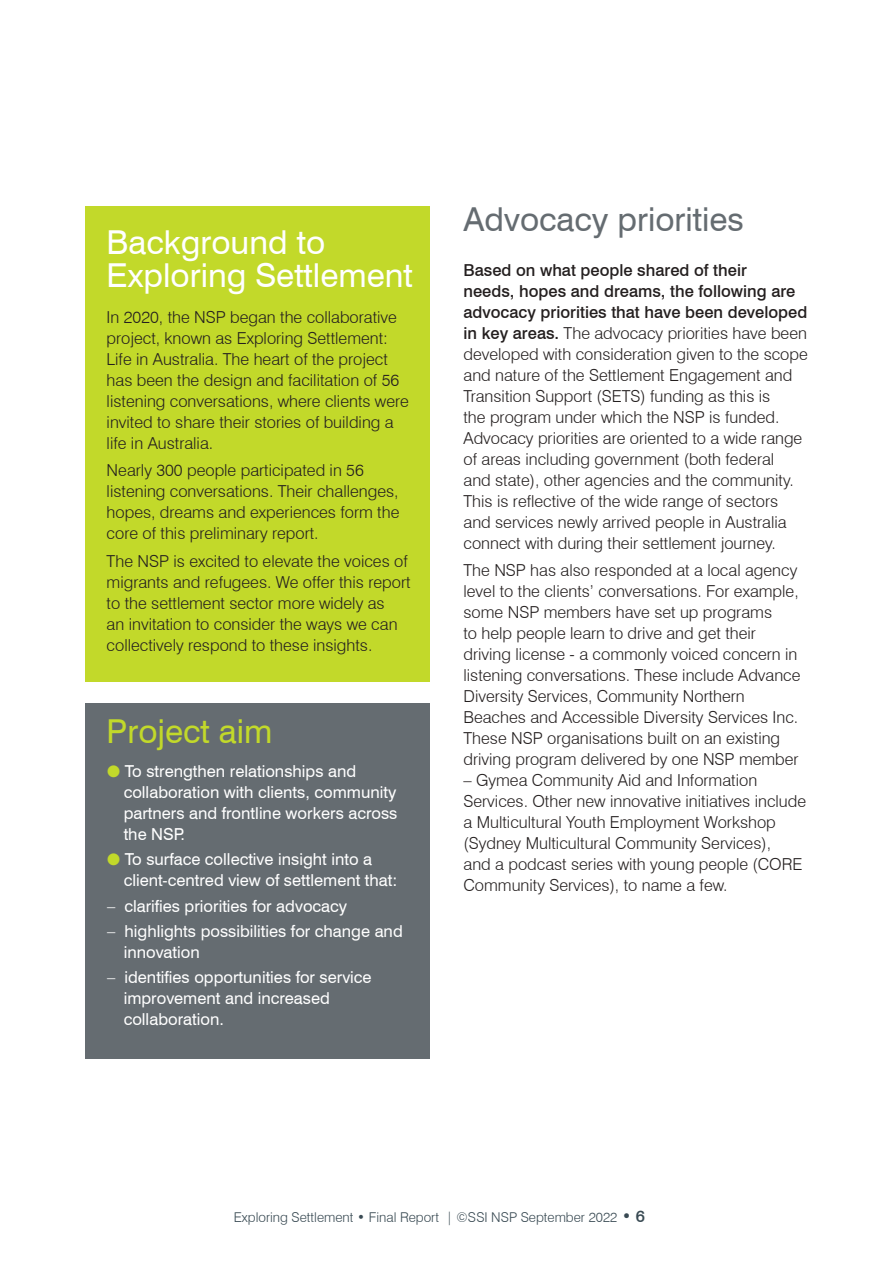
<style>
.page{position:relative;width:893px;height:1263px;background:#fff}
.page>*{position:absolute;margin:0;border:0;box-sizing:border-box;transform-origin:0 0}
.t1{font:33px/33px "Swiss 721 BT";color:#fff}
.t2{font:33px "Swiss 721 BT";color:#656c71}
.t3{font:33px "Swiss 721 BT";color:#c2d92a}
.t4{font:300 16.5px/21px "Swiss 721 BT";color:#241f1f}
.t5{font:16.5px/21px "Swiss 721 BT";color:#fff}
.t6{font:300 13.5px "Swiss 721 BT";color:#394a53}
.s1{color:#c2d92a}
.s2{font-weight:500}
.s3{font-size:16.5px}
.s4{font-weight:500;font-size:16.5px}
</style>
<div class="page">
<div style="left:85px;top:206px;width:344px;height:475px;background:#c2d92a"></div>
<div style="left:85px;top:703px;width:344px;height:356px;background:#656c71"></div>
<h1 class="t1" style="left:107px;top:225px;width:308px">Background to<br>Exploring Settlement</h1>
<p class="t4" style="left:107px;top:306px;width:304px">In 2020, the NSP began the collaborative project, known as Exploring Settlement:<br>Life in Australia. The heart of the project has been the design and facilitation of 56 listening conversations, where clients were invited to share their stories of building a life in Australia.</p>
<p class="t4" style="left:107px;top:460px;width:294px">Nearly 300 people participated in 56 listening conversations. Their challenges, hopes, dreams and experiences form the core of this preliminary report.</p>
<p class="t4" style="left:107px;top:550px;width:305px">The NSP is excited to elevate the voices of migrants and refugees. We offer this report to the settlement sector more widely as<br>an invitation to consider the ways we can collectively respond to these insights.</p>
<h1 class="t3" style="left:107px;top:711px;width:167px">Project aim</h1>
<p class="t5" style="left:124px;top:760px;width:275px;text-indent:-16px"><span class="s1">●</span> To strengthen relationships and collaboration with clients, community partners and frontline workers across the NSP.</p>
<p class="t5" style="left:124px;top:849px;width:275px;text-indent:-16px"><span class="s1">●</span> To surface collective insight into a client-centred view of settlement that:</p>
<p class="t5" style="left:107px;top:895px;width:242px">– clarifies priorities for advocacy</p>
<p class="t5" style="left:124px;top:920px;width:281px;text-indent:-16px">– highlights possibilities for change and innovation</p>
<p class="t5" style="left:124px;top:966px;width:249px;text-indent:-16px">– identifies opportunities for service improvement and increased collaboration.</p>
<h1 class="t2" style="left:463px;top:200px;width:282px">Advocacy priorities</h1>
<p class="t4" style="left:463px;top:259px;width:346px"><span class="s2">Based on what people shared of their<br>needs, hopes and dreams, the following are advocacy priorities that have been developed in key areas.</span> The advocacy priorities have been developed with consideration given to the scope and nature of the Settlement Engagement and Transition Support (SETS) funding as this is<br>the program under which the NSP is funded.<br>Advocacy priorities are oriented to a wide range of areas including government (both federal<br>and state), other agencies and the community.<br>This is reflective of the wide range of sectors and services newly arrived people in Australia connect with during their settlement journey.</p>
<p class="t4" style="left:463px;top:560px;width:339px">The NSP has also responded at a local agency level to the clients’ conversations. For example, some NSP members have set up programs<br>to help people learn to drive and get their driving license - a commonly voiced concern in listening conversations. These include Advance Diversity Services, Community Northern Beaches and Accessible Diversity Services Inc.<br>These NSP organisations built on an existing driving program delivered by one NSP member</p>
<p class="t4" style="left:463px;top:770px;width:344px">– Gymea Community Aid and Information Services. Other new innovative initiatives include a Multicultural Youth Employment Workshop (Sydney Multicultural Community Services),<br>and a podcast series with young people (CORE Community Services), to name a few.</p>
<p class="t6" style="left:234px;top:1209px;width:413px">Exploring Settlement • Final Report | ©SSI NSP September 2022 <span class="s3">•</span> <span class="s4">6</span></p>
</div>
